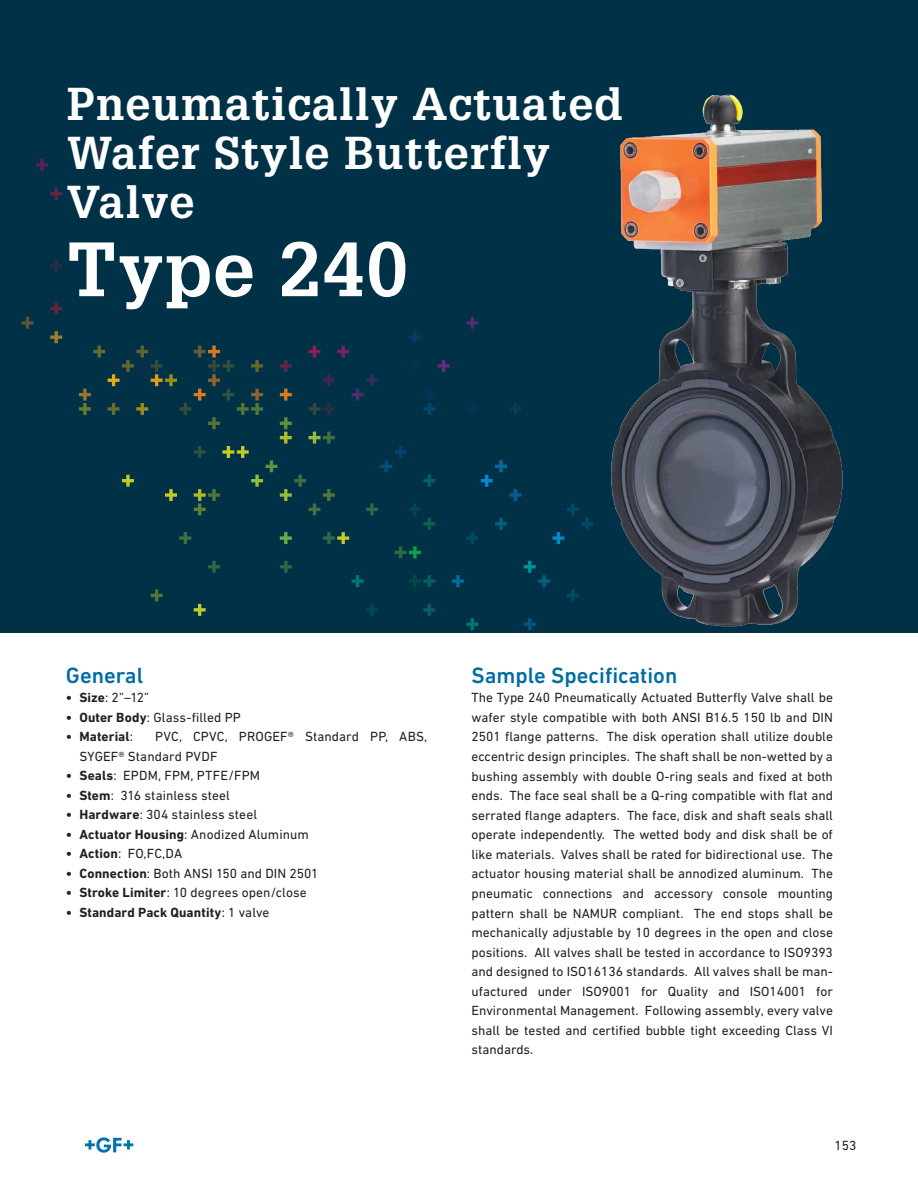
<style>
.page{position:relative;width:918px;height:1188px;background:#fff}
.page>*{position:absolute;margin:0;border:0;box-sizing:border-box;transform-origin:0 0}
.t1{font:700 75px "Glypha LT Std";letter-spacing:.025em;color:#fff}
.t2{font:700 45px/48.9px "Glypha LT Std";letter-spacing:.025em;color:#fff}
.t3{font:500 22.5px "DIN Next W1 G";color:#006ca2}
.t4{font:13.5px/19.5px "DIN Next W1 G";letter-spacing:.005em;color:#231f20}
.t5{font:700 13.5px "DIN Next W1 G";letter-spacing:.005em;color:#231f20}
.s1{font-weight:700}
.s2{font-weight:400}
</style>
<div class="page">
<svg style="left:85px;top:1137px;width:48px;height:16px"></svg>
<div style="left:0;top:0;width:918px;height:632px;background:#003146"></div>
<svg style="left:93px;top:145px;width:12px;height:12px"></svg>
<svg style="left:36px;top:159px;width:12px;height:12px"></svg>
<svg style="left:50px;top:188px;width:12px;height:12px"></svg>
<svg style="left:50px;top:259px;width:12px;height:12px"></svg>
<svg style="left:50px;top:303px;width:12px;height:11px"></svg>
<svg style="left:22px;top:317px;width:11px;height:12px"></svg>
<svg style="left:50px;top:331px;width:12px;height:12px"></svg>
<svg style="left:79px;top:316px;width:514px;height:314px"></svg>
<img style="left:611px;top:94px;width:232px;height:533px">
<div style="left:67px;top:188px;width:325px;height:156px;background:#003146"></div>
<h2 class="t2" style="left:67px;top:79px;width:558px">Pneumatically Actuated<br>Wafer Style Butterfly<br>Valve</h2>
<h1 class="t1" style="left:67px;top:223px;width:343px">Type 240</h1>
<h3 class="t3" style="left:66px;top:662px;width:79px">General</h3>
<p class="t4" style="left:66px;top:688px;width:85px"><span class="s1">• Size</span>: 2”–12”</p>
<p class="t4" style="left:66px;top:707px;width:176px"><span class="s1">• Outer Body</span>: Glass-filled PP</p>
<p class="t5" style="left:66px;top:729px;width:69px">• Material<span class="s2">:</span></p>
<p class="t4" style="left:79px;top:727px;width:349px;text-indent:76px">PVC, CPVC, PROGEF® Standard PP, ABS,<br>SYGEF® Standard PVDF</p>
<p class="t4" style="left:66px;top:766px;width:196px"><span class="s1">• Seals</span>: EPDM, FPM, PTFE/FPM</p>
<p class="t4" style="left:66px;top:785px;width:166px"><span class="s1">• Stem</span>: 316 stainless steel</p>
<p class="t4" style="left:66px;top:805px;width:193px"><span class="s1">• Hardware</span>: 304 stainless steel</p>
<p class="t4" style="left:66px;top:824px;width:244px"><span class="s1">• Actuator Housing</span>: Anodized Aluminum</p>
<p class="t4" style="left:66px;top:844px;width:118px"><span class="s1">• Action</span>: FO,FC,DA</p>
<p class="t4" style="left:66px;top:863px;width:254px"><span class="s1">• Connection</span>: Both ANSI 150 and DIN 2501</p>
<p class="t4" style="left:66px;top:883px;width:242px"><span class="s1">• Stroke Limiter</span>: 10 degrees open/close</p>
<p class="t5" style="left:66px;top:904px;width:205px">• Standard Pack Quantity<span class="s2">: 1 valve</span></p>
<h3 class="t3" style="left:472px;top:662px;width:207px">Sample Specification</h3>
<p class="t4" style="left:472px;top:688px;width:363px;text-align:justify">The Type 240 Pneumatically Actuated Butterfly Valve shall be wafer style compatible with both ANSI B16.5 150 lb and DIN 2501 flange patterns. The disk operation shall utilize double eccentric design principles. The shaft shall be non-wetted by a bushing assembly with double O-ring seals and fixed at both ends. The face seal shall be a Q-ring compatible with flat and serrated flange adapters. The face, disk and shaft seals shall operate independently. The wetted body and disk shall be of like materials. Valves shall be rated for bidirectional use. The actuator housing material shall be annodized aluminum. The pneumatic connections and accessory console mounting pattern shall be NAMUR compliant. The end stops shall be mechanically adjustable by 10 degrees in the open and close positions. All valves shall be tested in accordance to ISO9393 and designed to ISO16136 standards. All valves shall be man&shy;ufactured under ISO9001 for Quality and ISO14001 for Environmental Management. Following assembly, every valve shall be tested and certified bubble tight exceeding Class VI standards.</p>
<p class="t4" style="left:835px;top:1136px;width:23px">153</p>
</div>
